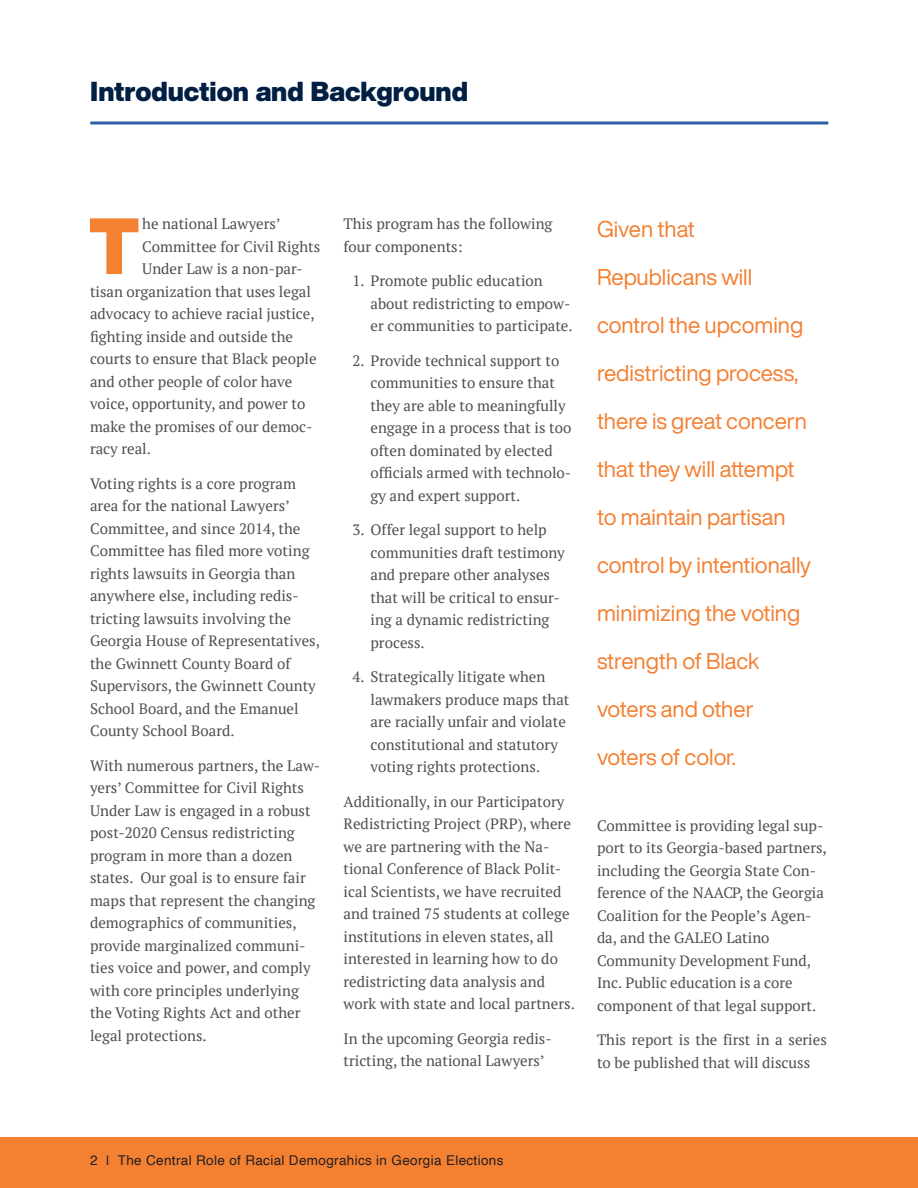
<style>
.page{position:relative;width:918px;height:1188px;background:#fff}
.page>*{position:absolute;margin:0;border:0;box-sizing:border-box;transform-origin:0 0}
.body_drop_cap{font:900 78.15px "Helvetica Now Display";color:#f48032}
.t1{font:900 27px "Helvetica Now Display";color:#001f43}
.body_text{font:22.5px/48px "Helvetica Now Display";color:#f48032}
.body_text-2{font:15px/22.5px "PT Serif";color:#4e4f50}
._01_body_bullet{font:15px/22.5px "PT Serif";color:#4e4f50}
.body_drop_cap-2{font:15px "PT Serif";color:#4e4f50}
.t2{font:13.5px "Helvetica";letter-spacing:.025em;color:#231f20}
</style>
<div class="page">
<div style="left:0;top:1138px;width:918px;height:50px;background:#f48032"></div>
<hr style="left:90px;top:121px;width:738px;height:3px;background:#2f5ea5">
<p class="t1" style="left:90px;top:73px;width:379px">Introduction and Background</p>
<p class="body_drop_cap" style="left:89px;top:192px;width:52px">T</p>
<p class="body_drop_cap-2" style="left:142px;top:214px;width:140px">he national Lawyers’</p>
<p class="body_drop_cap-2" style="left:142px;top:237px;width:179px">Committee for Civil Rights</p>
<p class="body_drop_cap-2" style="left:142px;top:259px;width:162px">Under Law is a non-par-</p>
<p class="body_drop_cap-2" style="left:90px;top:282px;width:222px">tisan organization that uses legal</p>
<p class="body_drop_cap-2" style="left:90px;top:304px;width:226px">advocacy to achieve racial justice,</p>
<p class="body_drop_cap-2" style="left:90px;top:327px;width:205px">fighting inside and outside the</p>
<p class="body_drop_cap-2" style="left:90px;top:349px;width:228px">courts to ensure that Black people</p>
<p class="body_drop_cap-2" style="left:90px;top:372px;width:204px">and other people of color have</p>
<p class="body_drop_cap-2" style="left:90px;top:394px;width:217px">voice, opportunity, and power to</p>
<p class="body_drop_cap-2" style="left:90px;top:417px;width:224px">make the promises of our democ-</p>
<p class="body_drop_cap-2" style="left:90px;top:439px;width:62px">racy real.</p>
<p class="body_text-2" style="left:90px;top:472px;width:232px">Voting rights is a core program area for the national Lawyers’<br>Committee, and since 2014, the<br>Committee has filed more voting rights lawsuits in Georgia than anywhere else, including redis&shy;tricting lawsuits involving the<br>Georgia House of Representatives, the Gwinnett County Board of<br>Supervisors, the Gwinnett County<br>School Board, and the Emanuel<br>County School Board.</p>
<p class="body_text-2" style="left:90px;top:754px;width:232px">With numerous partners, the Law&shy;yers’ Committee for Civil Rights<br>Under Law is engaged in a robust post-2020 Census redistricting program in more than a dozen states. Our goal is to ensure fair maps that represent the changing demographics of communities, provide marginalized communi&shy;ties voice and power, and comply with core principles underlying the Voting Rights Act and other legal protections.</p>
<p class="body_text-2" style="left:344px;top:212px;width:211px">This program has the following four components:</p>
<p class="_01_body_bullet" style="left:370px;top:269px;width:204px;text-indent:-18px">1. Promote public education about redistricting to empow&shy;er communities to participate.</p>
<p class="_01_body_bullet" style="left:370px;top:349px;width:202px;text-indent:-18px">2. Provide technical support to communities to ensure that they are able to meaningfully engage in a process that is too often dominated by elected officials armed with technolo&shy;gy and expert support.</p>
<p class="_01_body_bullet" style="left:370px;top:518px;width:196px;text-indent:-18px">3. Offer legal support to help communities draft testimony and prepare other analyses that will be critical to ensur&shy;ing a dynamic redistricting process.</p>
<p class="_01_body_bullet" style="left:370px;top:665px;width:201px;text-indent:-18px">4. Strategically litigate when lawmakers produce maps that are racially unfair and violate constitutional and statutory voting rights protections.</p>
<p class="body_text-2" style="left:344px;top:790px;width:233px">Additionally, in our Participatory Redistricting Project (PRP), where we are partnering with the Na&shy;tional Conference of Black Polit&shy;ical Scientists, we have recruited and trained 75 students at college institutions in eleven states, all interested in learning how to do redistricting data analysis and work with state and local partners.</p>
<p class="body_text-2" style="left:344px;top:1027px;width:210px">In the upcoming Georgia redis&shy;tricting, the national Lawyers’</p>
<p class="body_text" style="left:597px;top:205px;width:216px">Given that<br>Republicans will control the upcoming redistricting process, there is great concern that they will attempt to maintain partisan control by intentionally minimizing the voting strength of Black voters and other voters of color.</p>
<p class="body_text-2" style="left:597px;top:814px;width:231px">Committee is providing legal sup&shy;port to its Georgia-based partners, including the Georgia State Con&shy;ference of the NAACP, the Georgia<br>Coalition for the People’s Agen&shy;da, and the GALEO Latino<br>Community Development Fund,<br>Inc. Public education is a core component of that legal support.</p>
<p class="body_text-2" style="left:597px;top:1028px;width:231px">This report is the first in a series to be published that will discuss</p>
<p class="t2" style="left:90px;top:1150px;width:415px">2 | The Central Role of Racial Demograhics in Georgia Elections</p>
</div>
